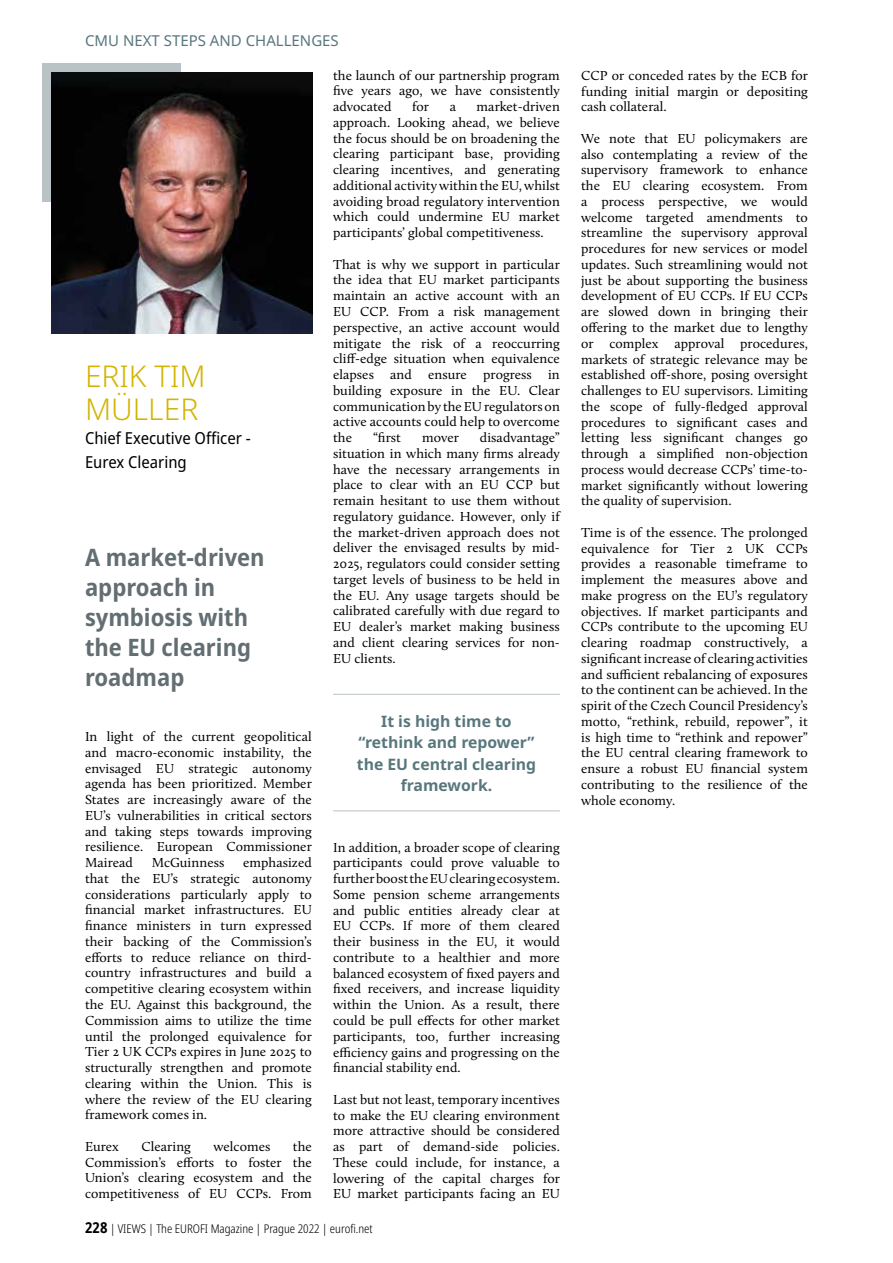
<style>
.page{position:relative;width:893px;height:1263px;background:#fff}
.page>*{position:absolute;margin:0;border:0;box-sizing:border-box;transform-origin:0 0}
.t1{font:300 30px/33px "Noto Sans";color:#d3b400}
.t2{font:700 semi-condensed 24px/30px "Noto Sans";color:#636e73}
.t3{font:semi-condensed 16.5px/24px "Noto Sans";color:#000}
.t4{font:700 15.75px/21.6px "Noto Sans";color:#57777d;text-align:center}
.t5{font:15px "Noto Sans";color:#57777d}
.t6{font:13.5px/15.8px "Calluna";letter-spacing:.005em;color:#000;text-align:justify}
.t7{font:300 condensed 12px "Noto Sans";color:#000}
.s1{font-weight:700;font-size:15px}
</style>
<div class="page">
<div style="left:43px;top:64px;width:138px;height:138px;background:#b9c2c5"></div>
<img style="left:51px;top:72px;width:262px;height:262px">
<hr style="left:333px;top:694px;width:227px;height:1px;background:#b9c2c5">
<hr style="left:333px;top:810px;width:227px;height:1px;background:#b9c2c5">
<p class="t5" style="left:85px;top:30px;width:255px">CMU NEXT STEPS AND CHALLENGES</p>
<h1 class="t1" style="left:85px;top:360px;width:122px">ERIK TIM<br>MÜLLER</h1>
<p class="t3" style="left:85px;top:427px;width:167px">Chief Executive Officer -<br>Eurex Clearing</p>
<h2 class="t2" style="left:85px;top:543px;width:181px">A market-driven approach in symbiosis with the EU clearing roadmap</h2>
<p class="t6" style="left:85px;top:729px;width:228px">In light of the current geopolitical and macro-economic instability, the envisaged EU strategic autonomy agenda has been prioritized. Member States are increasingly aware of the EU’s vulnerabilities in critical sectors and taking steps towards improving resilience. European Commissioner Mairead</p>
<p class="t6" style="left:85px;top:855px;width:228px;text-indent:158px">emphasized that the EU’s strategic autonomy considerations particularly apply to financial market infrastructures. EU finance ministers in turn expressed their backing of the Commission’s efforts to reduce reliance on third&shy;country infrastructures and build a competitive clearing ecosystem within the EU. Against this background, the Commission aims to utilize the time until the prolonged equivalence for Tier 2 UK CCPs expires in June 2025 to structurally strengthen and promote clearing within the Union. This is where the review of the EU clearing framework comes in.</p>
<p class="t6" style="left:85px;top:1138px;width:35px">Eurex</p>
<p class="t6" style="left:141px;top:1138px;width:51px">Clearing</p>
<p class="t6" style="left:213px;top:1138px;width:58px">welcomes</p>
<p class="t6" style="left:152px;top:855px;width:74px">McGuinness</p>
<p class="t6" style="left:85px;top:1138px;width:228px;text-indent:208px">the Commission’s efforts to foster the Union’s clearing ecosystem and the competitiveness of EU CCPs. From</p>
<p class="t6" style="left:333px;top:67px;width:228px">the launch of our partnership program five years ago, we have consistently advocated</p>
<p class="t6" style="left:333px;top:99px;width:228px;text-indent:144px">market-driven approach. Looking ahead, we believe the focus should be on broadening the clearing participant base, providing clearing incentives, and generating additional activity within the EU, whilst avoiding broad regulatory intervention which could undermine EU market participants’ global competitiveness.</p>
<p class="t6" style="left:333px;top:256px;width:228px">That is why we support in particular the idea that EU market participants maintain an active account with an EU CCP. From a risk management perspective, an active account would mitigate the risk of a reoccurring cliff-edge situation when equivalence elapses and ensure progress in building exposure in the EU. Clear communication by the EU regulators on active accounts could help to overcome the</p>
<p class="t6" style="left:412px;top:99px;width:18px">for</p>
<p class="t6" style="left:450px;top:99px;width:8px">a</p>
<p class="t6" style="left:333px;top:429px;width:228px;text-indent:147px">disadvantage” situation in which many firms already have the necessary arrangements in place to clear with an EU CCP but remain hesitant to use them without regulatory guidance. However, only if the market-driven approach does not deliver the envisaged results by mid-2025, regulators could consider setting target levels of business to be held in the EU. Any usage targets should be calibrated carefully with due regard to EU dealer’s market making business and client clearing services for non-EU clients.</p>
<p class="t6" style="left:373px;top:429px;width:30px">“first</p>
<p class="t6" style="left:422px;top:429px;width:38px">mover</p>
<p class="t4" style="left:357px;top:710px;width:181px">It is high time to “rethink and repower” the EU central clearing framework.</p>
<p class="t6" style="left:333px;top:839px;width:228px">In addition, a broader scope of clearing participants could prove valuable to further boost the EU clearing ecosystem.<br>Some pension scheme arrangements and public entities already clear at EU CCPs. If more of them cleared their business in the EU, it would contribute to a healthier and more balanced ecosystem of fixed payers and fixed receivers, and increase liquidity within the Union. As a result, there could be pull effects for other market participants, too, further increasing efficiency gains and progressing on the financial stability end.</p>
<p class="t6" style="left:333px;top:1091px;width:228px">Last but not least, temporary incentives to make the EU clearing environment more attractive should be considered as part of demand-side policies.<br>These could include, for instance, a lowering of the capital charges for EU market participants facing an EU</p>
<p class="t7" style="left:85px;top:1220px;width:289px"><span class="s1">228</span> | VIEWS | The EUROFI Magazine | Prague 2022 | eurofi.net</p>
<p class="t6" style="left:581px;top:67px;width:228px">CCP or conceded rates by the ECB for funding initial margin or depositing cash collateral.</p>
<p class="t6" style="left:581px;top:130px;width:228px">We note that EU policymakers are also contemplating a review of the supervisory framework to enhance the EU clearing ecosystem. From a process perspective, we would welcome targeted amendments to streamline the supervisory approval procedures for new services or model updates. Such streamlining would not just be about supporting the business development of EU CCPs. If EU CCPs are slowed down in bringing their offering to the market due to lengthy or complex approval procedures, markets of strategic relevance may be established off-shore, posing oversight challenges to EU supervisors. Limiting the scope of fully-fledged approval procedures to significant cases and letting less significant changes go through a simplified non-objection process would decrease CCPs’ time-to&shy;market significantly without lowering the quality of supervision.</p>
<p class="t6" style="left:581px;top:524px;width:228px">Time is of the essence. The prolonged equivalence for Tier 2 UK CCPs provides a reasonable timeframe to implement the measures above and make progress on the EU’s regulatory objectives. If market participants and CCPs contribute to the upcoming EU clearing roadmap constructively, a significant increase of clearing activities and sufficient rebalancing of exposures to the continent can be achieved. In the spirit of the Czech Council Presidency’s motto, “rethink, rebuild, repower”, it is high time to “rethink and repower” the EU central clearing framework to ensure a robust EU financial system contributing to the resilience of the whole economy.</p>
</div>
